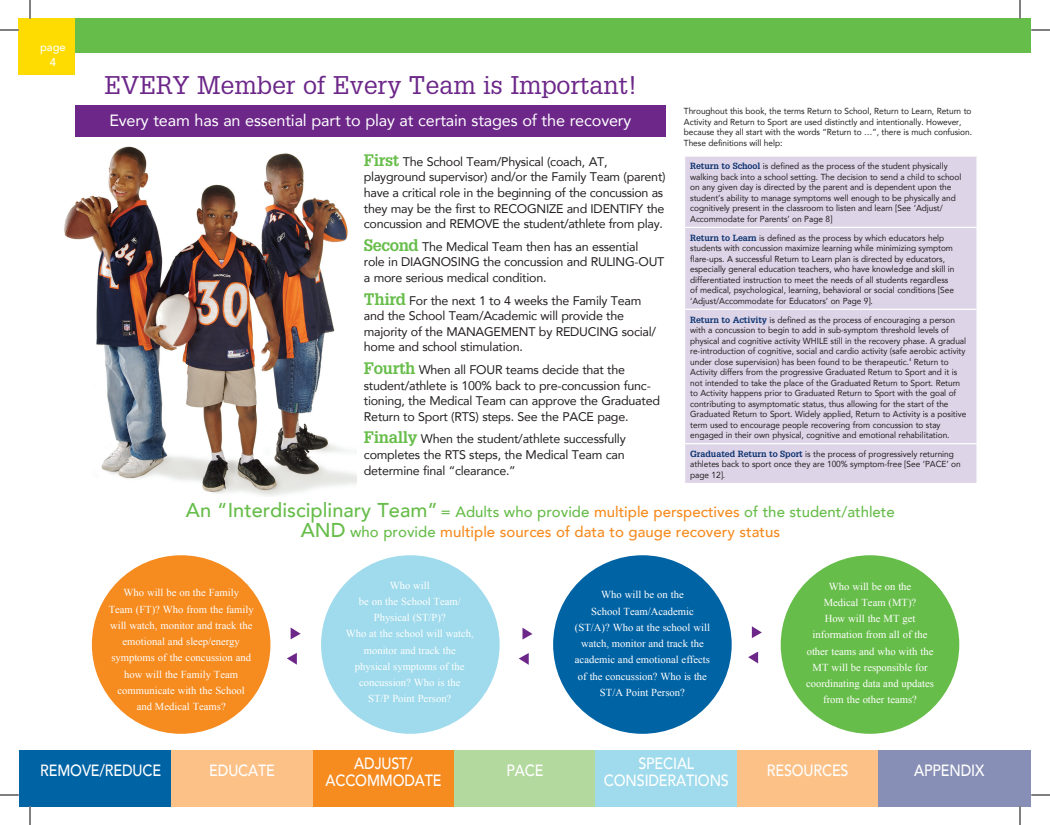
<style>
.page{position:relative;width:1050px;height:825px;background:#fff}
.page>*{position:absolute;margin:0;border:0;box-sizing:border-box;transform-origin:0 0}
.t1{font:25px "Glypha LT Std";color:#6c2789}
.t2{font:500 16.25px/17.5px "Avenir";letter-spacing:-.01em;color:#fff;text-align:center;scale:.88 1}
.t3{font:16.25px "Avenir";letter-spacing:-.01em;color:#fff}
.t4{font:500 15px/20px "Avenir";color:#f68b1f;text-align:center}
.t5{font:12.5px/15.6px "Avenir";letter-spacing:-.02em;color:#231f20}
.t6{font:500 11.25px/15px "Avenir";color:#fff;text-align:center}
.t7{font:10.62px/16.2px "Times New Roman";color:#fff;text-align:center}
.t8{font:8.75px/10.5px "Avenir";letter-spacing:-.005em;color:#231f20;scale:.95 1}
.s1{font-family:"Glypha LT Std";font-weight:700;font-size:16.25px;color:#67bd4a}
.s2{font-family:"Glypha LT Std";font-weight:700;color:#0b3270}
.s3{font-size:20px;color:#67bd4a}
.s4{color:#67bd4a}
</style>
<div class="page">
<div style="left:19px;top:19px;width:1012px;height:34px;background:#67bd4a"></div>
<div style="left:19px;top:19px;width:56px;height:56px;background:#ffdc01"></div>
<div style="left:75px;top:106px;width:591px;height:31px;background:#6c2789"></div>
<div style="left:19px;top:750px;width:152px;height:56px;background:#0063a4"></div>
<div style="left:171px;top:750px;width:142px;height:56px;background:#fcc187"></div>
<div style="left:313px;top:750px;width:141px;height:56px;background:#f68b1f"></div>
<div style="left:454px;top:750px;width:142px;height:56px;background:#b3d99e"></div>
<div style="left:596px;top:750px;width:141px;height:56px;background:#9fdbec"></div>
<div style="left:737px;top:750px;width:142px;height:56px;background:#fcc187"></div>
<div style="left:879px;top:750px;width:152px;height:56px;background:#888fb6"></div>
<div style="left:92px;top:555px;width:178px;height:179px;background:#f68b1f;border-radius:50%"></div>
<div style="left:321px;top:555px;width:179px;height:179px;background:#9fdbec;border-radius:50%"></div>
<div style="left:553px;top:555px;width:179px;height:179px;background:#0063a4;border-radius:50%"></div>
<div style="left:781px;top:555px;width:178px;height:179px;background:#67bd4a;border-radius:50%"></div>
<img style="left:64px;top:146px;width:292px;height:350px">
<svg style="left:291px;top:628px;width:10px;height:11px"></svg>
<svg style="left:287px;top:653px;width:10px;height:12px"></svg>
<svg style="left:752px;top:626px;width:10px;height:12px"></svg>
<svg style="left:748px;top:652px;width:10px;height:11px"></svg>
<svg style="left:522px;top:628px;width:10px;height:12px"></svg>
<svg style="left:519px;top:653px;width:10px;height:12px"></svg>
<div style="left:685px;top:157px;width:291px;height:326px;background:#ddd4e7"></div>
<hr style="left:684px;top:227px;width:294px;height:1px;background:#fff">
<hr style="left:684px;top:309px;width:294px;height:1px;background:#fff">
<hr style="left:684px;top:443px;width:294px;height:1px;background:#fff">
<svg style="left:0;top:29px;width:19px;height:2px"></svg>
<svg style="left:1031px;top:29px;width:19px;height:2px"></svg>
<svg style="left:0;top:794px;width:19px;height:2px"></svg>
<svg style="left:1031px;top:794px;width:19px;height:2px"></svg>
<svg style="left:29px;top:0;width:2px;height:19px"></svg>
<svg style="left:29px;top:806px;width:2px;height:19px"></svg>
<svg style="left:1019px;top:0;width:2px;height:19px"></svg>
<svg style="left:1019px;top:806px;width:2px;height:19px"></svg>
<p class="t6" style="left:40px;top:39px;width:27px">page<br>4</p>
<h1 class="t1" style="left:105px;top:70px;width:535px">EVERY Member of Every Team is Important!</h1>
<h2 class="t3" style="left:109px;top:108px;width:523px">Every team has an essential part to play at certain stages of the recovery</h2>
<p class="t5" style="left:364px;top:153px;width:303px"><span class="s1">First</span> The School Team/Physical (coach, AT, playground supervisor) and/or the Family Team (parent) have a critical role in the beginning of the concussion as they may be the first to RECOGNIZE and IDENTIFY the concussion and REMOVE the student/athlete from play.</p>
<h3 class="t5" style="left:364px;top:238px;width:302px"><span class="s1">Second</span> The Medical Team then has an essential<br>role in DIAGNOSING the concussion and RULING-OUT a more serious medical condition.</h3>
<h3 class="t5" style="left:364px;top:292px;width:294px"><span class="s1">Third</span> For the next 1 to 4 weeks the Family Team and the School Team/Academic will provide the majority of the MANAGEMENT by REDUCING social/ home and school stimulation.</h3>
<h3 class="t5" style="left:364px;top:361px;width:298px"><span class="s1">Fourth</span> When all FOUR teams decide that the student/athlete is 100% back to pre-concussion func&shy;tioning, the Medical Team can approve the Graduated Return to Sport (RTS) steps. See the PACE page.</h3>
<h3 class="t5" style="left:364px;top:431px;width:263px;text-align:justify"><span class="s1">Finally</span> When the student/athlete successfully completes the RTS steps, the Medical Team can determine final “clearance.”</h3>
<p class="t8" style="left:684px;top:106px;width:305px">Throughout this book, the terms Return to School, Return to Learn, Return to Activity and Return to Sport are used distinctly and intentionally. However, because they all start with the words “Return to …”, there is much confusion.<br>These definitions will help:</p>
<p class="t8" style="left:690px;top:161px;width:287px"><span class="s2">Return to School</span> is defined as the process of the student physically walking back into a school setting. The decision to send a child to school on any given day is directed by the parent and is dependent upon the student’s ability to manage symptoms well enough to be physically and cognitively present in the classroom to listen and learn [See ‘Adjust/ Accommodate for Parents’ on Page 8]</p>
<p class="t8" style="left:690px;top:232px;width:280px"><span class="s2">Return to Learn</span> is defined as the process by which educators help students with concussion maximize learning while minimizing symptom flare-ups. A successful Return to Learn plan is directed by educators, especially general education teachers, who have knowledge and skill in differentiated instruction to meet the needs of all students regardless of medical, psychological, learning, behavioral or social conditions [See ‘Adjust/Accommodate for Educators’ on Page 9].</p>
<p class="t8" style="left:690px;top:314px;width:292px"><span class="s2">Return to Activity</span> is defined as the process of encouraging a person with a concussion to begin to add in sub-symptom threshold levels of physical and cognitive activity WHILE still in the recovery phase. A gradual re-introduction of cognitive, social and cardio activity (safe aerobic activity under close supervision) has been found to be therapeutic.<sup>4</sup> Return to Activity differs from the progressive Graduated Return to Sport and it is not intended to take the place of the Graduated Return to Sport. Return to Activity happens prior to Graduated Return to Sport with the goal of contributing to asymptomatic status, thus allowing for the start of the Graduated Return to Sport. Widely applied, Return to Activity is a positive term used to encourage people recovering from concussion to stay engaged in their own physical, cognitive and emotional rehabilitation.</p>
<p class="t8" style="left:690px;top:448px;width:286px"><span class="s2">Graduated Return to Sport</span> is the process of progressively returning athletes back to sport once they are 100% symptom-free [See ‘PACE’ on page 12].</p>
<h3 class="t4" style="left:186px;top:501px;width:710px"><span class="s3">An “Interdisciplinary Team”</span> <span class="s4">= Adults who provide</span> multiple perspectives <span class="s4">of the student/athlete<br></span><span class="s3">AND</span> <span class="s4">who provide</span> multiple sources of data to gauge recovery status</h3>
<p class="t7" style="left:109px;top:585px;width:147px">Who will be on the Family<br>Team (FT)? Who from the family will watch, monitor and track the emotional and sleep/energy symptoms of the concussion and how will the Family Team communicate with the School and Medical Teams?</p>
<p class="t7" style="left:346px;top:577px;width:130px">Who will<br>be on the School Team/<br>Physical (ST/P)?<br>Who at the school will watch, monitor and track the physical symptoms of the concussion? Who is the<br>ST/P Point Person?</p>
<p class="t7" style="left:575px;top:587px;width:137px">Who will be on the<br>School Team/Academic (ST/A)? Who at the school will watch, monitor and track the academic and emotional effects of the concussion? Who is the<br>ST/A Point Person?</p>
<p class="t7" style="left:806px;top:578px;width:129px">Who will be on the<br>Medical Team (MT)?<br>How will the MT get information from all of the other teams and who with the<br>MT will be responsible for coordinating data and updates from the other teams?</p>
<h2 class="t2" style="left:40px;top:760px;width:139px">REMOVE/REDUCE</h2>
<h2 class="t2" style="left:209px;top:760px;width:76px">EDUCATE</h2>
<h2 class="t2" style="left:326px;top:753px;width:133px">ADJUST/<br>ACCOMMODATE</h2>
<h2 class="t2" style="left:507px;top:760px;width:43px">PACE</h2>
<h2 class="t2" style="left:604px;top:753px;width:144px">SPECIAL<br>CONSIDERATIONS</h2>
<h2 class="t2" style="left:767px;top:760px;width:94px">RESOURCES</h2>
<h2 class="t2" style="left:914px;top:760px;width:81px">APPENDIX</h2>
</div>
